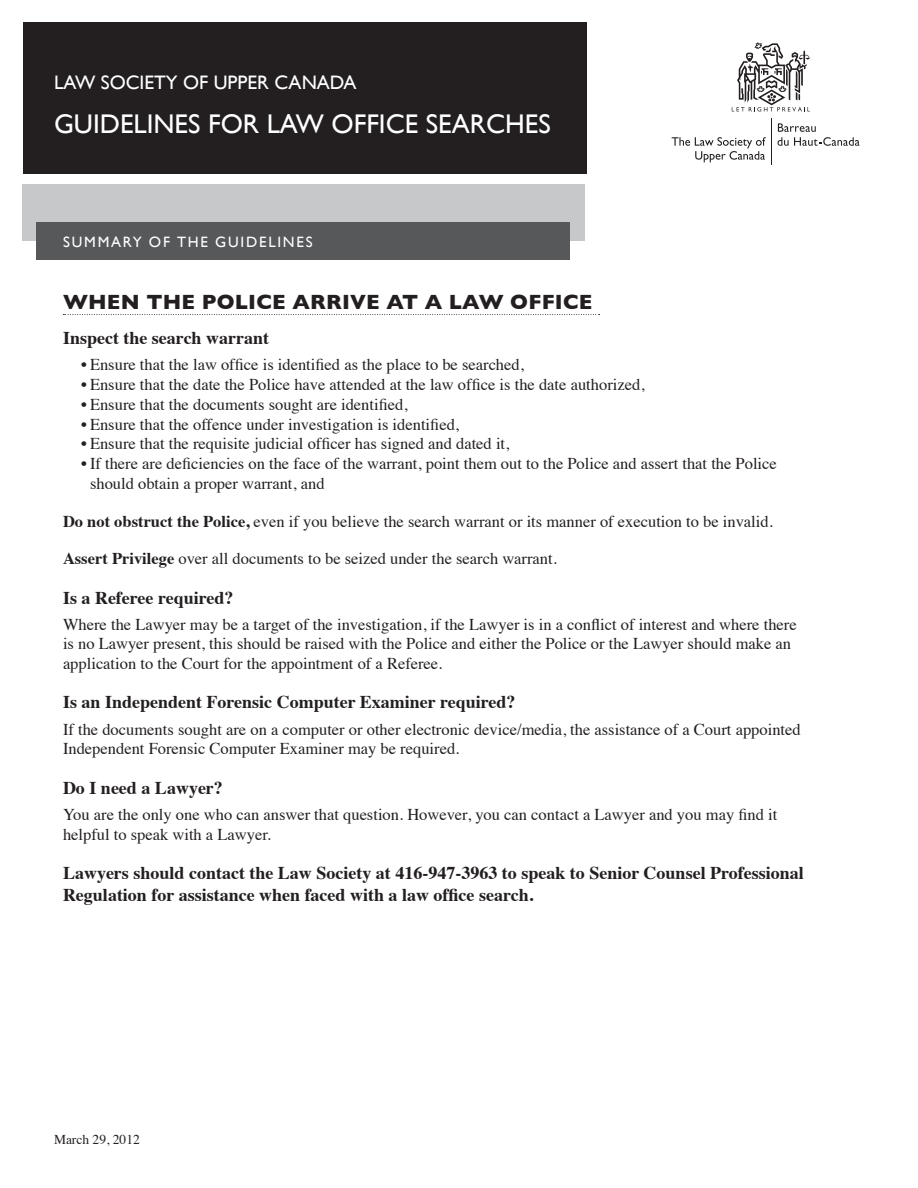
<style>
.page{position:relative;width:918px;height:1188px;background:#fff}
.page>*{position:absolute;margin:0;border:0;box-sizing:border-box;transform-origin:0 0}
.t1{font:27px "Gill Sans";color:#fff}
.t2{font:700 21px "Gill Sans";letter-spacing:.01em;color:#231f20}
.t3{font:19.5px "Gill Sans";color:#fff}
.t4{font:700 18px/21.6px "Times";color:#231f20}
.Body_no_indent{font:16.5px/19.5px "Times";color:#231f20}
.Bullet_text{font:16.5px/19.8px "Times";color:#231f20}
.BODY{font:16.5px "Times";color:#231f20}
.H1_SECTION_HEAD{font:15px "Gill Sans";letter-spacing:.12em;color:#fff}
.Footnotes{font:13.5px "Times";color:#231f20}
.s1{font-weight:700}
</style>
<div class="page">
<div style="left:22px;top:184px;width:563px;height:57px;background:#c7c8ca"></div>
<div style="left:36px;top:222px;width:534px;height:38px;background:#57585a"></div>
<div style="left:23px;top:22px;width:563px;height:152px;background:#231f20"></div>
<svg style="left:63px;top:314px;width:537px;height:1px"></svg>
<svg style="left:672px;top:137px;width:94px;height:25px"></svg>
<svg style="left:778px;top:123px;width:82px;height:23px"></svg>
<svg style="left:732px;top:42px;width:78px;height:69px"></svg>
<hr style="left:771px;top:118px;width:1px;height:46px;background:#231f20">
<p class="t3" style="left:54px;top:71px;width:304px">LAW SOCIETY OF UPPER CANADA</p>
<p class="t1" style="left:54px;top:108px;width:498px">GUIDELINES FOR LAW OFFICE SEARCHES</p>
<p class="H1_SECTION_HEAD" style="left:63px;top:233px;width:251px">SUMMARY OF THE GUIDELINES</p>
<h2 class="t2" style="left:63px;top:289px;width:531px">WHEN THE POLICE ARRIVE AT A LAW OFFICE</h2>
<h3 class="t4" style="left:63px;top:325px;width:208px">Inspect the search warrant</h3>
<p class="Bullet_text" style="left:81px;top:353px;width:444px">• Ensure that the law office is identified as the place to be searched,</p>
<p class="Bullet_text" style="left:81px;top:373px;width:565px">• Ensure that the date the Police have attended at the law office is the date authorized,</p>
<p class="Bullet_text" style="left:81px;top:393px;width:328px">• Ensure that the documents sought are identified,</p>
<p class="Bullet_text" style="left:81px;top:413px;width:380px">• Ensure that the offence under investigation is identified,</p>
<p class="Bullet_text" style="left:81px;top:433px;width:430px">• Ensure that the requisite judicial officer has signed and dated it,</p>
<p class="Bullet_text" style="left:90px;top:452px;width:688px;text-indent:-9px">• If there are deficiencies on the face of the warrant, point them out to the Police and assert that the Police should obtain a proper warrant, and</p>
<p class="BODY" style="left:63px;top:506px;width:711px"><span class="s1">Do not obstruct the Police,</span> even if you believe the search warrant or its manner of execution to be invalid.</p>
<p class="BODY" style="left:63px;top:543px;width:495px"><span class="s1">Assert Privilege</span> over all documents to be seized under the search warrant.</p>
<h3 class="t4" style="left:63px;top:585px;width:172px">Is a Referee required?</h3>
<p class="Body_no_indent" style="left:63px;top:613px;width:735px">Where the Lawyer may be a target of the investigation, if the Lawyer is in a conflict of interest and where there is no Lawyer present, this should be raised with the Police and either the Police or the Lawyer should make an application to the Court for the appointment of a Referee.</p>
<h3 class="t4" style="left:63px;top:690px;width:454px">Is an Independent Forensic Computer Examiner required?</h3>
<p class="Body_no_indent" style="left:63px;top:718px;width:739px">If the documents sought are on a computer or other electronic device/media, the assistance of a Court appointed<br>Independent Forensic Computer Examiner may be required.</p>
<h3 class="t4" style="left:63px;top:775px;width:161px">Do I need a Lawyer?</h3>
<p class="Body_no_indent" style="left:63px;top:803px;width:716px">You are the only one who can answer that question. However, you can contact a Lawyer and you may find it helpful to speak with a Lawyer.</p>
<h3 class="t4" style="left:63px;top:860px;width:742px">Lawyers should contact the Law Society at 416-947-3963 to speak to Senior Counsel Professional<br>Regulation for assistance when faced with a law office search.</h3>
<p class="Footnotes" style="left:54px;top:1127px;width:87px">March 29, 2012</p>
</div>
